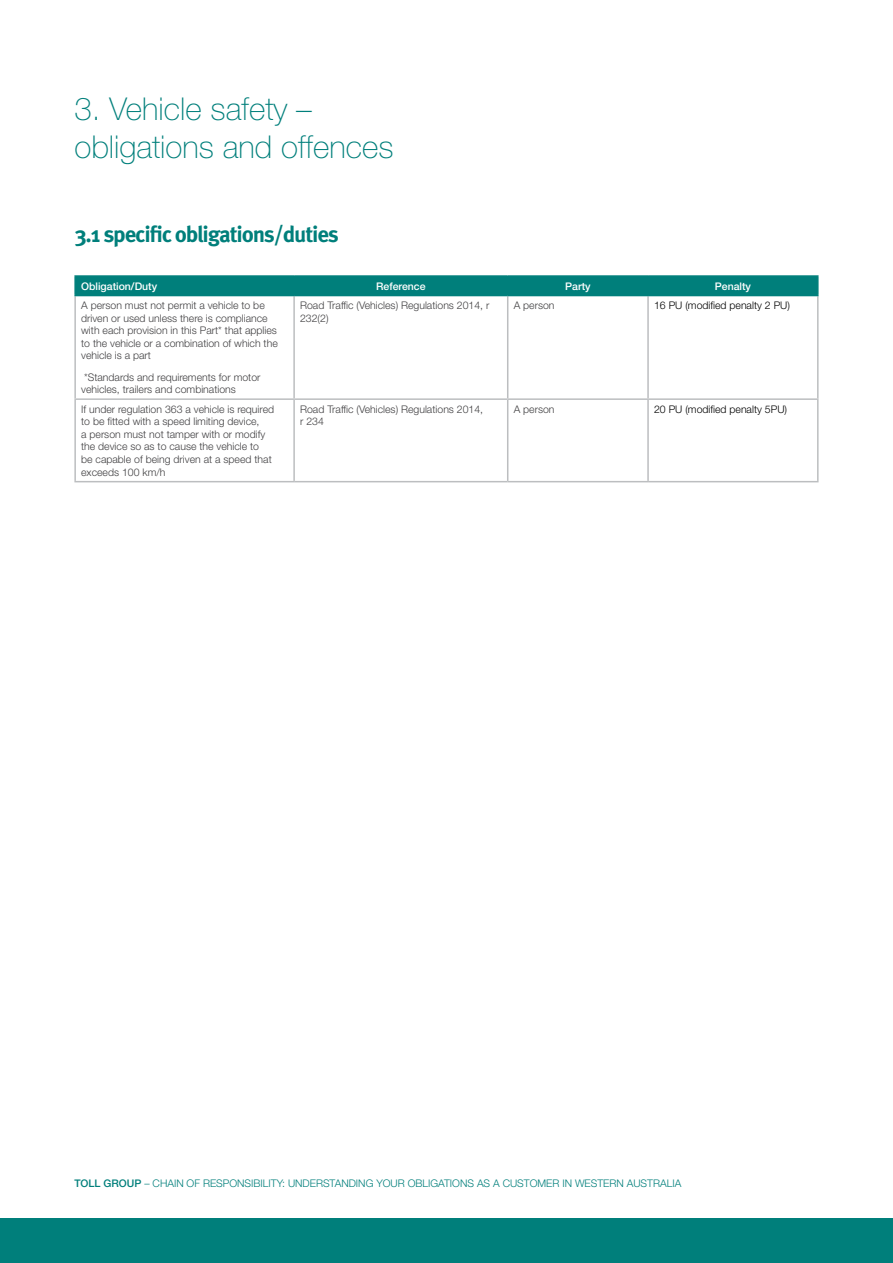
<style>
.page{position:relative;width:893px;height:1263px;background:#fff}
.page>*{position:absolute;margin:0;border:0;box-sizing:border-box;transform-origin:0 0}
.t1{font:100 31.5px/37.8px "Helvetica Neue LT Pro";color:#007f7b}
.t2{font:700 22.5px "Meta OT";letter-spacing:-.05em;color:#007f7b}
.t3{font:300 10.5px/12.6px "Helvetica Neue LT Pro";color:#414042}
.t4{font:300 10.5px "Helvetica Neue LT Pro";color:#007f7b}
.t5{font:300 10.5px "Helvetica Neue LT Pro";color:#000}
.t6{font:500 10.5px "Helvetica Neue LT Pro";color:#fff}
.s1{font-weight:500}
</style>
<div class="page">
<div style="left:0;top:1218px;width:893px;height:45px;background:#007f7b"></div>
<hr style="left:74px;top:296px;width:2px;height:102px;background:#bcbec0">
<hr style="left:293px;top:296px;width:2px;height:102px;background:#bcbec0">
<hr style="left:507px;top:296px;width:1px;height:102px;background:#bcbec0">
<hr style="left:647px;top:296px;width:2px;height:102px;background:#bcbec0">
<hr style="left:817px;top:296px;width:2px;height:102px;background:#bcbec0">
<hr style="left:74px;top:400px;width:2px;height:81px;background:#bcbec0">
<hr style="left:294px;top:398px;width:214px;height:2px;background:#bcbec0">
<hr style="left:293px;top:400px;width:2px;height:81px;background:#bcbec0">
<hr style="left:508px;top:398px;width:140px;height:2px;background:#bcbec0">
<hr style="left:507px;top:400px;width:1px;height:81px;background:#bcbec0">
<hr style="left:648px;top:398px;width:171px;height:2px;background:#bcbec0">
<hr style="left:647px;top:400px;width:2px;height:81px;background:#bcbec0">
<hr style="left:817px;top:400px;width:2px;height:81px;background:#bcbec0">
<hr style="left:74px;top:481px;width:220px;height:1px;background:#bcbec0">
<hr style="left:294px;top:481px;width:214px;height:1px;background:#bcbec0">
<hr style="left:508px;top:481px;width:140px;height:1px;background:#bcbec0">
<hr style="left:648px;top:481px;width:171px;height:1px;background:#bcbec0">
<hr style="left:74px;top:398px;width:220px;height:2px;background:#bcbec0">
<div style="left:74px;top:277px;width:745px;height:19px;background:#007f7b"></div>
<hr style="left:74px;top:275px;width:220px;height:2px;background:#007f7b">
<hr style="left:294px;top:275px;width:214px;height:2px;background:#007f7b">
<hr style="left:508px;top:275px;width:140px;height:2px;background:#007f7b">
<hr style="left:648px;top:275px;width:171px;height:2px;background:#007f7b">
<h1 class="t1" style="left:74px;top:90px;width:321px">3. Vehicle safety – obligations and offences</h1>
<h2 class="t2" style="left:74px;top:220px;width:266px">3.1 specific obligations/duties</h2>
<p class="t6" style="left:81px;top:279px;width:78px">Obligation/Duty</p>
<p class="t6" style="left:376px;top:279px;width:51px">Reference</p>
<p class="t6" style="left:565px;top:279px;width:27px">Party</p>
<p class="t6" style="left:715px;top:279px;width:38px">Penalty</p>
<p class="t3" style="left:81px;top:299px;width:198px">A person must not permit a vehicle to be driven or used unless there is compliance with each provision in this Part* that applies to the vehicle or a combination of which the vehicle is a part</p>
<p class="t3" style="left:81px;top:370px;width:181px">*Standards and requirements for motor vehicles, trailers and combinations</p>
<p class="t3" style="left:300px;top:299px;width:191px">Road Traffic (Vehicles) Regulations 2014, r<br>232(2)</p>
<p class="t3" style="left:514px;top:299px;width:42px">A person</p>
<p class="t5" style="left:654px;top:299px;width:137px">16 PU (modified penalty 2 PU)</p>
<p class="t3" style="left:81px;top:402px;width:194px">If under regulation 363 a vehicle is required to be fitted with a speed limiting device,<br>a person must not tamper with or modify the device so as to cause the vehicle to<br>be capable of being driven at a speed that exceeds 100 km/h</p>
<p class="t3" style="left:300px;top:402px;width:185px">Road Traffic (Vehicles) Regulations 2014, r 234</p>
<p class="t3" style="left:514px;top:402px;width:42px">A person</p>
<p class="t5" style="left:654px;top:402px;width:135px">20 PU (modified penalty 5PU)</p>
<p class="t4" style="left:74px;top:1176px;width:518px"><span class="s1">TOLL GROUP</span> – CHAIN OF RESPONSIBILITY: UNDERSTANDING YOUR OBLIGATIONS AS A CUSTOMER in Western</p>
<p class="t4" style="left:627px;top:1176px;width:14px">Australia</p>
</div>
